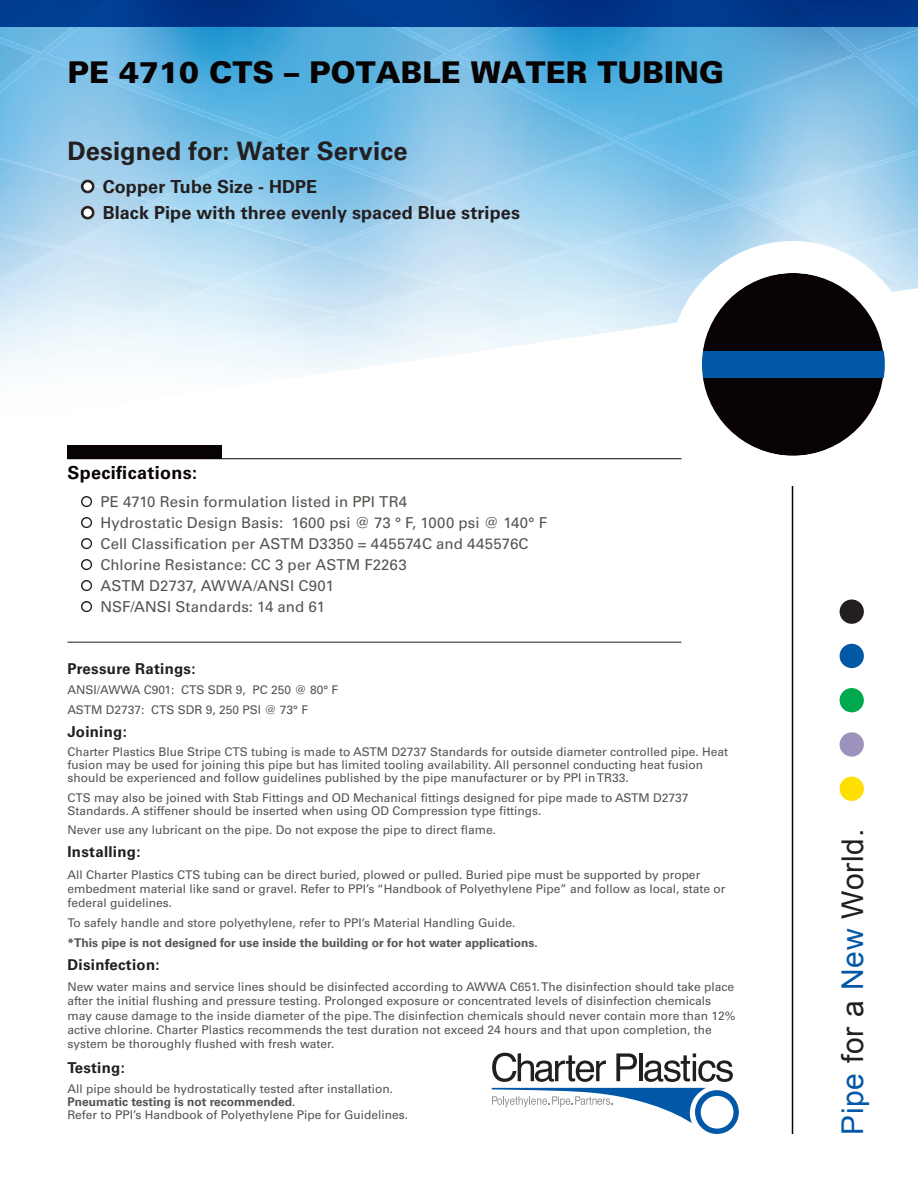
<style>
.page{position:relative;width:918px;height:1188px;background:#fff}
.page>*{position:absolute;margin:0;border:0;box-sizing:border-box;transform-origin:0 0}
.t1{font:900 30px "Univers LT Std";color:#080302}
.t2{font:30px "Arial";letter-spacing:.025em;color:#231f20}
.Heading_1{font:700 25.5px "Univers LT Std";color:#231f20}
.t3{font:700 18px "Univers LT Std";letter-spacing:.005em;color:#231f20}
.t4{font:700 18px "Univers LT Std";letter-spacing:.02em;color:#080302}
.t5{font:15px "Univers LT Std";letter-spacing:.01em;color:#52564f}
.Heading_2{font:700 15px "Univers LT Std";letter-spacing:.02em;color:#231f20}
.Body_Text{font:12px/14.4px "Univers LT Std";color:#52564f}
.t6{font:700 12px "Univers LT Std";color:#52564f}
.s1{font-weight:700}
.s2{color:#0158a6}
</style>
<div class="page">
<img style="left:0;top:51px;width:918px;height:325px">
<img style="left:0;top:52px;width:34px;height:6px">
<img style="left:863px;top:51px;width:55px;height:5px">
<img style="left:0;top:58px;width:272px;height:143px">
<img style="left:157px;top:143px;width:284px;height:105px">
<img style="left:321px;top:204px;width:248px;height:80px">
<img style="left:854px;top:27px;width:64px;height:24px">
<img style="left:65px;top:203px;width:250px;height:81px">
<img style="left:444px;top:27px;width:13px;height:24px">
<img style="left:451px;top:142px;width:284px;height:105px">
<img style="left:47px;top:27px;width:397px;height:111px">
<img style="left:0;top:27px;width:120px;height:25px">
<img style="left:219px;top:250px;width:221px;height:63px">
<img style="left:0;top:155px;width:151px;height:92px">
<img style="left:745px;top:200px;width:173px;height:41px">
<img style="left:449px;top:250px;width:221px;height:63px">
<img style="left:551px;top:286px;width:119px;height:46px">
<img style="left:836px;top:227px;width:82px;height:57px">
<img style="left:579px;top:205px;width:249px;height:79px">
<img style="left:348px;top:286px;width:200px;height:51px">
<img style="left:283px;top:58px;width:331px;height:143px">
<img style="left:139px;top:286px;width:199px;height:51px">
<img style="left:0;top:233px;width:57px;height:18px">
<img style="left:361px;top:339px;width:129px;height:24px">
<img style="left:261px;top:315px;width:181px;height:42px">
<img style="left:0;top:251px;width:214px;height:63px">
<img style="left:457px;top:27px;width:397px;height:111px">
<img style="left:623px;top:56px;width:295px;height:144px">
<img style="left:450px;top:316px;width:158px;height:33px">
<div style="left:0;top:0;width:918px;height:27px;background:#00388b"></div>
<hr style="left:792px;top:486px;width:1px;height:648px;background:#080302">
<div style="left:840px;top:732px;width:24px;height:25px;background:#9d92be;border-radius:50%"></div>
<div style="left:840px;top:777px;width:24px;height:24px;background:#ffdf01;border-radius:50%"></div>
<svg style="left:492px;top:1053px;width:114px;height:29px"></svg>
<svg style="left:616px;top:1053px;width:21px;height:28px"></svg>
<hr style="left:639px;top:1053px;width:3px;height:28px;background:#231f20">
<svg style="left:644px;top:1053px;width:89px;height:29px"></svg>
<svg style="left:492px;top:1088px;width:247px;height:46px"></svg>
<div style="left:840px;top:600px;width:24px;height:24px;background:#231f20;border-radius:50%"></div>
<div style="left:840px;top:644px;width:24px;height:24px;background:#0158a6;border-radius:50%"></div>
<div style="left:840px;top:688px;width:24px;height:24px;background:#00a94d;border-radius:50%"></div>
<svg style="left:670px;top:241px;width:245px;height:219px"></svg>
<svg style="left:81px;top:179px;width:14px;height:15px"></svg>
<svg style="left:81px;top:206px;width:14px;height:14px"></svg>
<hr style="left:68px;top:458px;width:613px;height:1px;background:#080302">
<hr style="left:68px;top:642px;width:613px;height:1px;background:#231f20">
<svg style="left:81px;top:496px;width:11px;height:11px"></svg>
<svg style="left:81px;top:517px;width:11px;height:11px"></svg>
<svg style="left:81px;top:538px;width:11px;height:11px"></svg>
<svg style="left:81px;top:559px;width:11px;height:11px"></svg>
<svg style="left:81px;top:580px;width:11px;height:11px"></svg>
<svg style="left:81px;top:601px;width:11px;height:11px"></svg>
<div style="left:68px;top:446px;width:154px;height:13px;background:#080302"></div>
<p class="t1" style="left:68px;top:53px;width:658px">PE 4710 CTS – POTABLE WATER TUBING</p>
<p class="Heading_1" style="left:68px;top:136px;width:342px">Designed for: Water Service</p>
<p class="t3" style="left:103px;top:176px;width:216px">Copper Tube Size - HDPE</p>
<p class="t3" style="left:103px;top:202px;width:419px">Black Pipe with three evenly spaced Blue stripes</p>
<p class="t4" style="left:68px;top:462px;width:131px">Specifications:</p>
<p class="t5" style="left:100px;top:493px;width:308px">PE 4710 Resin formulation listed in PPI TR4</p>
<p class="t5" style="left:100px;top:514px;width:448px">Hydrostatic Design Basis: 1600 psi @ 73 ° F, 1000 psi @ 140° F</p>
<p class="t5" style="left:100px;top:535px;width:430px">Cell Classification per ASTM D3350 = 445574C and 445576C</p>
<p class="t5" style="left:100px;top:556px;width:308px">Chlorine Resistance: CC 3 per ASTM F2263</p>
<p class="t5" style="left:100px;top:577px;width:235px">ASTM D2737, AWWA/ANSI C901</p>
<p class="t5" style="left:100px;top:598px;width:226px">NSF/ANSI Standards: 14 and 61</p>
<p class="Heading_2" style="left:68px;top:660px;width:130px">Pressure Ratings:</p>
<p class="Body_Text" style="left:68px;top:682px;width:272px">ANSI/AWWA C901: CTS SDR 9, PC 250 @ 80° F</p>
<p class="Body_Text" style="left:68px;top:702px;width:242px">ASTM D2737: CTS SDR 9, 250 PSI @ 73° F</p>
<p class="Heading_2" style="left:68px;top:722px;width:61px">Joining:</p>
<p class="Body_Text" style="left:68px;top:746px;width:662px;line-height:12.9px">Charter Plastics Blue Stripe CTS tubing is made to ASTM D2737 Standards for outside diameter controlled pipe. Heat fusion may be used for joining this pipe but has limited tooling availability. All personnel conducting heat fusion should be experienced and follow guidelines published by the pipe manufacturer or by PPI in TR33.</p>
<p class="Body_Text" style="left:68px;top:791px;width:623px;line-height:12.9px">CTS may also be joined with Stab Fittings and OD Mechanical fittings designed for pipe made to ASTM D2737<br>Standards. A stiffener should be inserted when using OD Compression type fittings.</p>
<p class="Body_Text" style="left:68px;top:823px;width:430px">Never use any lubricant on the pipe. Do not expose the pipe to direct flame.</p>
<p class="Heading_2" style="left:68px;top:843px;width:75px">Installing:</p>
<p class="Body_Text" style="left:68px;top:867px;width:660px">All Charter Plastics CTS tubing can be direct buried, plowed or pulled. Buried pipe must be supported by proper embedment material like sand or gravel. Refer to PPI’s “Handbook of Polyethylene Pipe” and follow as local, state or federal guidelines.</p>
<p class="Body_Text" style="left:68px;top:916px;width:449px">To safely handle and store polyethylene, refer to PPI’s Material Handling Guide.</p>
<p class="t6" style="left:68px;top:935px;width:472px">*This pipe is not designed for use inside the building or for hot water applications.</p>
<p class="Heading_2" style="left:68px;top:956px;width:94px">Disinfection:</p>
<p class="Body_Text" style="left:68px;top:979px;width:669px">New water mains and service lines should be disinfected according to AWWA C651. The disinfection should take place after the initial flushing and pressure testing. Prolonged exposure or concentrated levels of disinfection chemicals may cause damage to the inside diameter of the pipe. The disinfection chemicals should never contain more than 12% active chlorine. Charter Plastics recommends the test duration not exceed 24 hours and that upon completion, the system be thoroughly flushed with fresh water.</p>
<p class="Heading_2" style="left:68px;top:1059px;width:59px">Testing:</p>
<p class="Body_Text" style="left:68px;top:1081px;width:327px">All pipe should be hydrostatically tested after installation.</p>
<p class="Body_Text" style="left:68px;top:1095px;width:342px;line-height:12.9px"><span class="s1">Pneumatic testing is not recommended</span>.<br>Refer to PPI’s Handbook of Polyethylene Pipe for Guidelines.</p>
<h1 class="t2" style="left:833px;top:1135px;width:308px;rotate:-90deg"><span class="s2">Pipe</span> for a <span class="s2">New</span> World.</h1>
</div>
